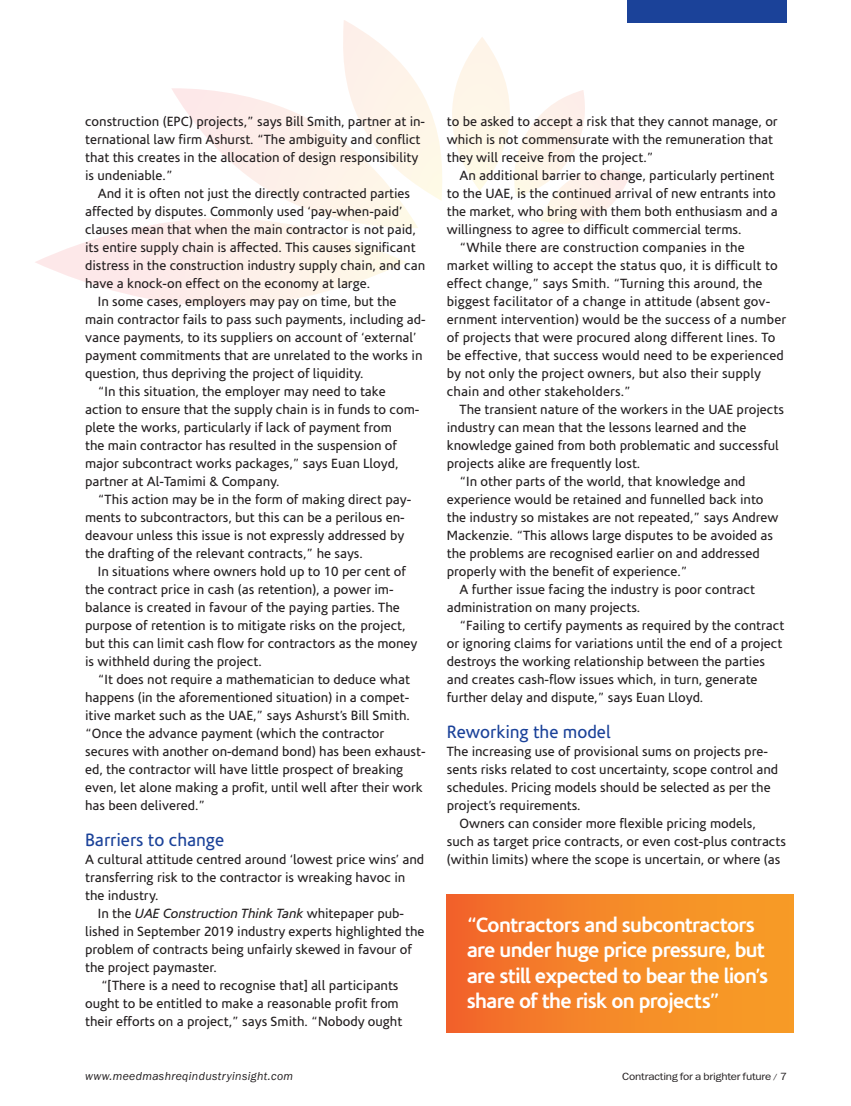
<style>
.page{position:relative;width:851px;height:1106px;background:#fff}
.page>*{position:absolute;margin:0;border:0;box-sizing:border-box;transform-origin:0 0}
.t1{font:700 21px/25.5px "Corisande";letter-spacing:-.035em;color:#fff}
.t2{font:18px "Corisande";color:#1b4299}
.t3{font:13.5px/18px "Corisande";color:#231f20}
.t4{font:italic 12px "ITC Franklin Gothic Std";letter-spacing:.03em;color:#231f20}
.t5{font:10.5px "ITC Franklin Gothic Std";letter-spacing:-.015em;color:#231f20;scale:1.1 1}
.s1{font-style:italic}
</style>
<div class="page">
<div style="left:627px;top:0;width:159px;height:23px;background:#1b4299"></div>
<svg style="left:452px;top:37px;width:179px;height:187px"></svg>
<svg style="left:35px;top:20px;width:407px;height:286px"></svg>
<div style="left:446px;top:894px;width:347px;height:138px;background:linear-gradient(to right,#f2692b,#f8a326)"></div>
<p class="t3" style="left:85px;top:113px;width:341px">construction (EPC) projects,” says Bill Smith, partner at in&shy;ternational law firm Ashurst. “The ambiguity and conflict that this creates in the allocation of design responsibility is undeniable.”</p>
<p class="t3" style="left:85px;top:185px;width:341px;text-indent:13px">And it is often not just the directly contracted parties affected by disputes. Commonly used ‘pay-when-paid’ clauses mean that when the main contractor is not paid, its entire supply chain is affected. This causes significant distress in the construction industry supply chain, and can have a knock-on effect on the economy at large.</p>
<p class="t3" style="left:85px;top:293px;width:342px;text-indent:13px">In some cases, employers may pay on time, but the main contractor fails to pass such payments, including ad&shy;vance payments, to its suppliers on account of ‘external’ payment commitments that are unrelated to the works in question, thus depriving the project of liquidity.</p>
<p class="t3" style="left:85px;top:383px;width:335px;text-indent:13px">“In this situation, the employer may need to take action to ensure that the supply chain is in funds to com&shy;plete the works, particularly if lack of payment from<br>the main contractor has resulted in the suspension of major subcontract works packages,” says Euan Lloyd, partner at Al-Tamimi &amp; Company.</p>
<p class="t3" style="left:85px;top:491px;width:327px;text-indent:13px">“This action may be in the form of making direct pay&shy;ments to subcontractors, but this can be a perilous en&shy;deavour unless this issue is not expressly addressed by the drafting of the relevant contracts,” he says.</p>
<p class="t3" style="left:85px;top:563px;width:334px;text-indent:13px">In situations where owners hold up to 10 per cent of the contract price in cash (as retention), a power im&shy;balance is created in favour of the paying parties. The purpose of retention is to mitigate risks on the project, but this can limit cash flow for contractors as the money is withheld during the project.</p>
<p class="t3" style="left:85px;top:671px;width:342px;text-indent:13px">“It does not require a mathematician to deduce what happens (in the aforementioned situation) in a compet&shy;itive market such as the UAE,” says Ashurst’s Bill Smith. “Once the advance payment (which the contractor secures with another on-demand bond) has been exhaust&shy;ed, the contractor will have little prospect of breaking even, let alone making a profit, until well after their work has been delivered.”</p>
<p class="t2" style="left:85px;top:830px;width:141px">Barriers to change</p>
<p class="t3" style="left:85px;top:851px;width:340px">A cultural attitude centred around ‘lowest price wins’ and transferring risk to the contractor is wreaking havoc in the industry.</p>
<p class="t3" style="left:85px;top:905px;width:341px;text-indent:13px">In the <span class="s1">UAE Construction Think Tank</span> whitepaper pub&shy;lished in September 2019 industry experts highlighted the problem of contracts being unfairly skewed in favour of the project paymaster.</p>
<p class="t3" style="left:85px;top:977px;width:319px;text-indent:16px">“[There is a need to recognise that] all participants ought to be entitled to make a reasonable profit from their efforts on a project,” says Smith. “Nobody ought</p>
<p class="t3" style="left:446px;top:113px;width:332px">to be asked to accept a risk that they cannot manage, or which is not commensurate with the remuneration that they will receive from the project.”</p>
<p class="t3" style="left:446px;top:167px;width:332px;text-indent:13px">An additional barrier to change, particularly pertinent to the UAE, is the continued arrival of new entrants into the market, who bring with them both enthusiasm and a willingness to agree to difficult commercial terms.</p>
<p class="t3" style="left:446px;top:239px;width:341px;text-indent:13px">“While there are construction companies in the market willing to accept the status quo, it is difficult to effect change,” says Smith. “Turning this around, the biggest facilitator of a change in attitude (absent gov&shy;ernment intervention) would be the success of a number of projects that were procured along different lines. To be effective, that success would need to be experienced by not only the project owners, but also their supply chain and other stakeholders.”</p>
<p class="t3" style="left:446px;top:401px;width:338px;text-indent:13px">The transient nature of the workers in the UAE projects industry can mean that the lessons learned and the knowledge gained from both problematic and successful projects alike are frequently lost.</p>
<p class="t3" style="left:446px;top:473px;width:333px;text-indent:13px">“In other parts of the world, that knowledge and experience would be retained and funnelled back into the industry so mistakes are not repeated,” says Andrew Mackenzie. “This allows large disputes to be avoided as the problems are recognised earlier on and addressed properly with the benefit of experience.”</p>
<p class="t3" style="left:446px;top:581px;width:309px;text-indent:13px">A further issue facing the industry is poor contract administration on many projects.</p>
<p class="t3" style="left:446px;top:617px;width:339px;text-indent:13px">“Failing to certify payments as required by the contract or ignoring claims for variations until the end of a project destroys the working relationship between the parties and creates cash-flow issues which, in turn, generate further delay and dispute,” says Euan Lloyd.</p>
<p class="t2" style="left:446px;top:722px;width:166px">Reworking the model</p>
<p class="t3" style="left:446px;top:743px;width:333px">The increasing use of provisional sums on projects pre&shy;sents risks related to cost uncertainty, scope control and schedules. Pricing models should be selected as per the project’s requirements.</p>
<p class="t3" style="left:446px;top:815px;width:341px;text-indent:13px">Owners can consider more flexible pricing models, such as target price contracts, or even cost-plus contracts (within limits) where the scope is uncertain, or where (as</p>
<p class="t1" style="left:466px;top:912px;width:303px">“Contractors and subcontractors are under huge price pressure, but are still expected to bear the lion’s share of the risk on projects”</p>
<p class="t4" style="left:85px;top:1069px;width:209px">www.meedmashreqindustryinsight.com</p>
<p class="t5" style="left:622px;top:1070px;width:151px">Contracting for a brighter future <sup>/</sup> 7</p>
</div>
